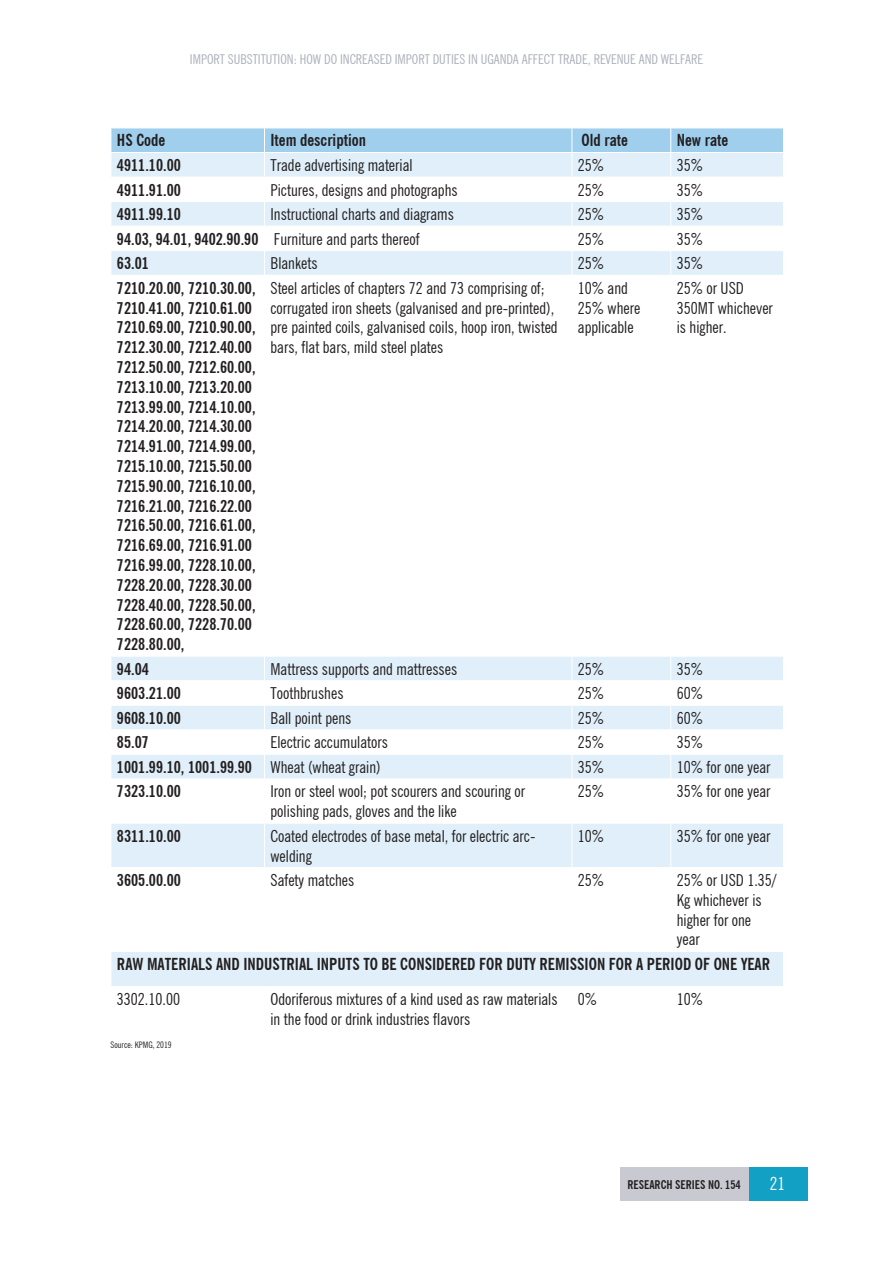
<style>
.page{position:relative;width:893px;height:1263px;background:#fff}
.page>*{position:absolute;margin:0;border:0;box-sizing:border-box;transform-origin:0 0}
.t1{font:condensed 18px "News Gothic BT";color:#fff}
.t2{font:condensed 16.5px/19.8px "News Gothic BT";color:#231f20}
.t3{font:700 condensed 16.5px/19.8px "News Gothic BT";color:#231f20}
.t4{font:condensed 13.5px "News Gothic BT";color:#abafba}
.t5{font:700 condensed 12px "News Gothic BT";color:#231f20}
.t6{font:condensed 9px "News Gothic BT";color:#231f20}
</style>
<div class="page">
<div style="left:620px;top:1168px;width:129px;height:33px;background:#c9cad1"></div>
<div style="left:749px;top:1168px;width:59px;height:33px;background:#13a0c5"></div>
<svg style="left:112px;top:657px;width:671px;height:329px"></svg>
<svg style="left:111px;top:128px;width:673px;height:147px"></svg>
<hr style="left:111px;top:680px;width:153px;height:1px;background:#fff">
<hr style="left:264px;top:680px;width:308px;height:1px;background:#fff">
<hr style="left:572px;top:680px;width:99px;height:1px;background:#fff">
<hr style="left:671px;top:680px;width:113px;height:1px;background:#fff">
<hr style="left:111px;top:705px;width:153px;height:1px;background:#fff">
<hr style="left:264px;top:705px;width:308px;height:1px;background:#fff">
<hr style="left:572px;top:705px;width:99px;height:1px;background:#fff">
<hr style="left:671px;top:705px;width:113px;height:1px;background:#fff">
<hr style="left:111px;top:729px;width:153px;height:1px;background:#fff">
<hr style="left:264px;top:729px;width:308px;height:1px;background:#fff">
<hr style="left:572px;top:729px;width:99px;height:1px;background:#fff">
<hr style="left:671px;top:729px;width:113px;height:1px;background:#fff">
<hr style="left:111px;top:754px;width:153px;height:1px;background:#fff">
<svg style="left:111px;top:657px;width:1px;height:121px"></svg>
<hr style="left:264px;top:754px;width:308px;height:1px;background:#fff">
<svg style="left:264px;top:657px;width:1px;height:121px"></svg>
<hr style="left:572px;top:754px;width:99px;height:1px;background:#fff">
<svg style="left:572px;top:657px;width:1px;height:121px"></svg>
<hr style="left:671px;top:754px;width:113px;height:1px;background:#fff">
<svg style="left:670px;top:657px;width:1px;height:121px"></svg>
<hr style="left:111px;top:778px;width:153px;height:1px;background:#fff">
<hr style="left:264px;top:778px;width:308px;height:1px;background:#fff">
<hr style="left:264px;top:779px;width:1px;height:44px;background:#fff">
<hr style="left:572px;top:778px;width:99px;height:1px;background:#fff">
<hr style="left:572px;top:779px;width:1px;height:44px;background:#fff">
<hr style="left:671px;top:778px;width:113px;height:1px;background:#fff">
<hr style="left:670px;top:779px;width:1px;height:44px;background:#fff">
<hr style="left:111px;top:823px;width:153px;height:1px;background:#fff">
<hr style="left:264px;top:823px;width:308px;height:1px;background:#fff">
<hr style="left:264px;top:823px;width:1px;height:44px;background:#fff">
<hr style="left:572px;top:823px;width:99px;height:1px;background:#fff">
<hr style="left:572px;top:823px;width:1px;height:44px;background:#fff">
<hr style="left:671px;top:823px;width:113px;height:1px;background:#fff">
<hr style="left:670px;top:823px;width:1px;height:44px;background:#fff">
<hr style="left:111px;top:867px;width:153px;height:1px;background:#fff">
<hr style="left:264px;top:867px;width:308px;height:1px;background:#fff">
<hr style="left:264px;top:868px;width:1px;height:83px;background:#fff">
<hr style="left:572px;top:867px;width:99px;height:1px;background:#fff">
<hr style="left:572px;top:868px;width:1px;height:83px;background:#fff">
<hr style="left:671px;top:867px;width:113px;height:1px;background:#fff">
<hr style="left:670px;top:868px;width:1px;height:83px;background:#fff">
<hr style="left:111px;top:951px;width:153px;height:1px;background:#fff">
<hr style="left:264px;top:951px;width:308px;height:1px;background:#fff">
<hr style="left:572px;top:951px;width:99px;height:1px;background:#fff">
<hr style="left:671px;top:951px;width:113px;height:1px;background:#fff">
<p class="t4" style="left:190px;top:51px;width:514px">IMPORT SUBSTITUTION: HOW DO INCREASED IMPORT DUTIES IN UGANDA AFFECT TRADE, REVENUE AND WELFARE</p>
<p class="t3" style="left:117px;top:131px;width:50px">HS Code</p>
<p class="t3" style="left:270px;top:131px;width:97px">Item description</p>
<p class="t3" style="left:581px;top:131px;width:48px">Old rate</p>
<p class="t3" style="left:677px;top:131px;width:53px">New rate</p>
<p class="t3" style="left:117px;top:155px;width:65px">4911.10.00</p>
<p class="t2" style="left:270px;top:155px;width:144px">Trade advertising material</p>
<p class="t2" style="left:578px;top:155px;width:28px">25%</p>
<p class="t2" style="left:677px;top:155px;width:28px">35%</p>
<p class="t3" style="left:117px;top:180px;width:65px">4911.91.00</p>
<p class="t2" style="left:270px;top:180px;width:189px">Pictures, designs and photographs</p>
<p class="t2" style="left:578px;top:180px;width:28px">25%</p>
<p class="t2" style="left:677px;top:180px;width:28px">35%</p>
<p class="t3" style="left:117px;top:204px;width:65px">4911.99.10</p>
<p class="t2" style="left:270px;top:204px;width:185px">Instructional charts and diagrams</p>
<p class="t2" style="left:578px;top:204px;width:28px">25%</p>
<p class="t2" style="left:677px;top:204px;width:28px">35%</p>
<p class="t3" style="left:117px;top:229px;width:143px">94.03, 94.01, 9402.90.90</p>
<p class="t2" style="left:274px;top:229px;width:147px">Furniture and parts thereof</p>
<p class="t2" style="left:578px;top:229px;width:28px">25%</p>
<p class="t2" style="left:677px;top:229px;width:28px">35%</p>
<p class="t3" style="left:117px;top:253px;width:33px">63.01</p>
<p class="t2" style="left:270px;top:253px;width:49px">Blankets</p>
<p class="t2" style="left:578px;top:253px;width:28px">25%</p>
<p class="t2" style="left:677px;top:253px;width:28px">35%</p>
<p class="t3" style="left:117px;top:278px;width:140px">7210.20.00, 7210.30.00,<br>7210.41.00, 7210.61.00<br>7210.69.00, 7210.90.00,<br>7212.30.00, 7212.40.00<br>7212.50.00, 7212.60.00,<br>7213.10.00, 7213.20.00<br>7213.99.00, 7214.10.00,<br>7214.20.00, 7214.30.00<br>7214.91.00, 7214.99.00,<br>7215.10.00, 7215.50.00<br>7215.90.00, 7216.10.00,<br>7216.21.00, 7216.22.00<br>7216.50.00, 7216.61.00,<br>7216.69.00, 7216.91.00<br>7216.99.00, 7228.10.00,<br>7228.20.00, 7228.30.00<br>7228.40.00, 7228.50.00,<br>7228.60.00, 7228.70.00<br>7228.80.00,</p>
<p class="t2" style="left:270px;top:278px;width:289px">Steel articles of chapters 72 and 73 comprising of; corrugated iron sheets (galvanised and pre-printed), pre painted coils, galvanised coils, hoop iron, twisted bars, flat bars, mild steel plates</p>
<p class="t2" style="left:578px;top:278px;width:64px">10% and<br>25% where applicable</p>
<p class="t2" style="left:677px;top:278px;width:98px">25% or USD<br>350MT whichever is higher.</p>
<p class="t3" style="left:117px;top:659px;width:33px">94.04</p>
<p class="t2" style="left:270px;top:659px;width:188px">Mattress supports and mattresses</p>
<p class="t2" style="left:578px;top:659px;width:28px">25%</p>
<p class="t2" style="left:677px;top:659px;width:28px">35%</p>
<p class="t3" style="left:117px;top:683px;width:65px">9603.21.00</p>
<p class="t2" style="left:270px;top:683px;width:75px">Toothbrushes</p>
<p class="t2" style="left:578px;top:683px;width:28px">25%</p>
<p class="t2" style="left:677px;top:683px;width:28px">60%</p>
<p class="t3" style="left:117px;top:708px;width:65px">9608.10.00</p>
<p class="t2" style="left:270px;top:708px;width:82px">Ball point pens</p>
<p class="t2" style="left:578px;top:708px;width:28px">25%</p>
<p class="t2" style="left:677px;top:708px;width:28px">60%</p>
<p class="t3" style="left:117px;top:732px;width:33px">85.07</p>
<p class="t2" style="left:270px;top:732px;width:119px">Electric accumulators</p>
<p class="t2" style="left:578px;top:732px;width:28px">25%</p>
<p class="t2" style="left:677px;top:732px;width:28px">35%</p>
<p class="t3" style="left:117px;top:757px;width:137px">1001.99.10, 1001.99.90</p>
<p class="t2" style="left:270px;top:757px;width:112px">Wheat (wheat grain)</p>
<p class="t2" style="left:578px;top:757px;width:28px">35%</p>
<p class="t2" style="left:677px;top:757px;width:95px">10% for one year</p>
<p class="t3" style="left:117px;top:781px;width:65px">7323.10.00</p>
<p class="t2" style="left:270px;top:781px;width:256px">Iron or steel wool; pot scourers and scouring or polishing pads, gloves and the like</p>
<p class="t2" style="left:578px;top:781px;width:28px">25%</p>
<p class="t2" style="left:677px;top:781px;width:95px">35% for one year</p>
<p class="t3" style="left:117px;top:826px;width:65px">8311.10.00</p>
<p class="t2" style="left:270px;top:826px;width:266px">Coated electrodes of base metal, for electric arc&shy;welding</p>
<p class="t2" style="left:578px;top:826px;width:28px">10%</p>
<p class="t2" style="left:677px;top:826px;width:95px">35% for one year</p>
<p class="t3" style="left:117px;top:870px;width:65px">3605.00.00</p>
<p class="t2" style="left:270px;top:870px;width:85px">Safety matches</p>
<p class="t2" style="left:578px;top:870px;width:28px">25%</p>
<p class="t2" style="left:677px;top:870px;width:101px">25% or USD 1.35/<br>Kg whichever is higher for one year</p>
<p class="t3" style="left:117px;top:954px;width:655px">RAW MATERIALS AND INDUSTRIAL INPUTS TO BE CONSIDERED FOR DUTY REMISSION FOR A PERIOD OF ONE YEAR</p>
<p class="t2" style="left:117px;top:989px;width:65px">3302.10.00</p>
<p class="t2" style="left:270px;top:989px;width:289px">Odoriferous mixtures of a kind used as raw materials in the food or drink industries flavors</p>
<p class="t2" style="left:578px;top:989px;width:21px">0%</p>
<p class="t2" style="left:677px;top:989px;width:28px">10%</p>
<p class="t6" style="left:111px;top:1039px;width:63px">Source: KPMG, 2019</p>
<p class="t5" style="left:627px;top:1177px;width:115px">RESEARCH SERIES NO. 154</p>
<p class="t1" style="left:770px;top:1172px;width:17px">21</p>
</div>
